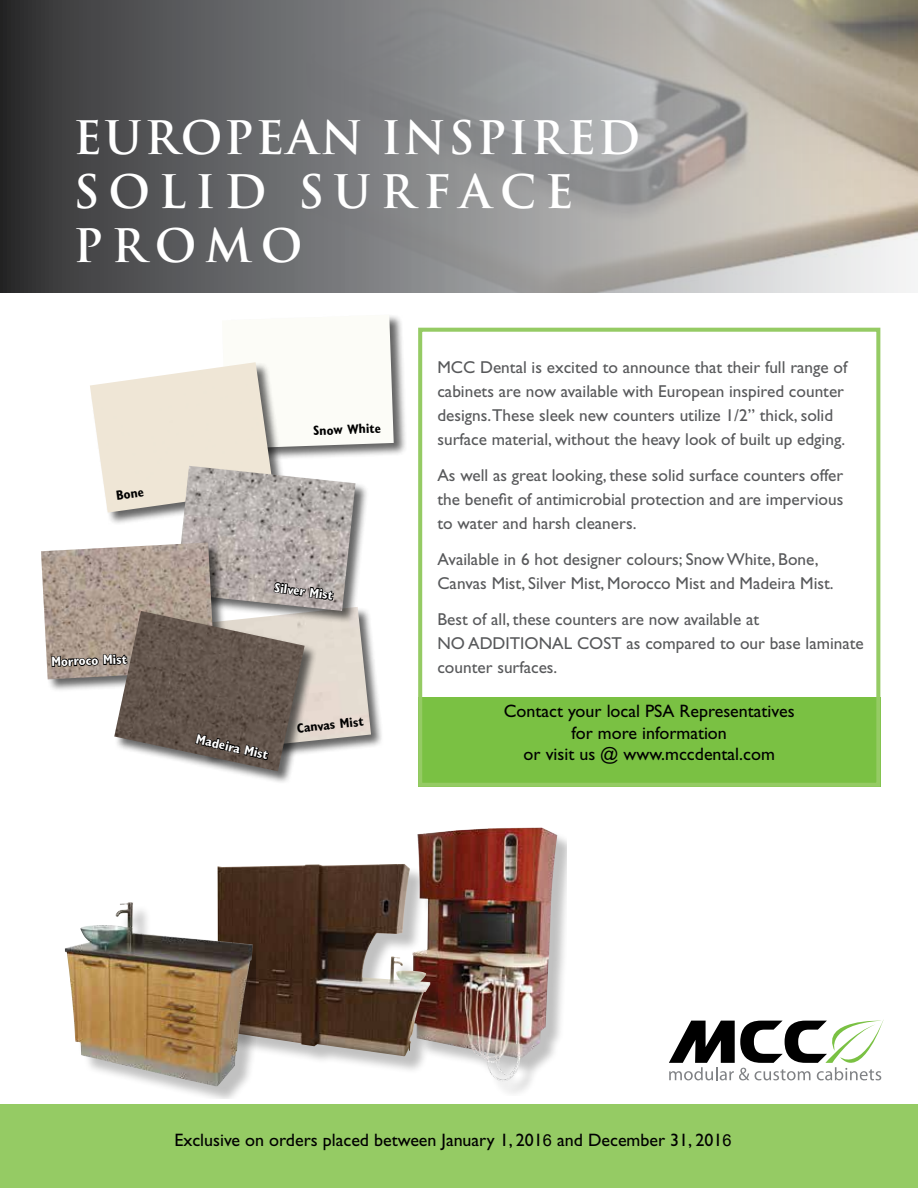
<style>
.page{position:relative;width:918px;height:1188px;background:#fff}
.page>*{position:absolute;margin:0;border:0;box-sizing:border-box;transform-origin:0 0}
.t1{font:700 45px/54px "Trajan";letter-spacing:.115em;color:#fff}
.t2{font:18px/21.6px "Gill Sans";color:#000;text-align:center}
.t3{font:17.25px/24px "Gill Sans";color:#58595b}
.t4{font:700 condensed 13.5px "Gill Sans";color:#fff}
.t5{font:700 condensed 13.5px "Gill Sans";color:#000}
.s1{font-family:"Arial";font-size:16.5px}
</style>
<div class="page">
<svg style="left:0;top:0;width:241px;height:292px;background:#4a4a4c"></svg>
<img style="left:241px;top:0;width:677px;height:292px">
<div style="left:418px;top:697px;width:462px;height:90px;background:#7ac143"></div>
<div style="left:418px;top:328px;width:462px;height:459px;border:4px solid #95cb64"></div>
<svg style="left:669px;top:1020px;width:215px;height:61px"></svg>
<div style="left:0;top:1105px;width:918px;height:83px;background:#95cb64"></div>
<div style="left:415px;top:830px;width:152px;height:265px;background:#000;opacity:.25"></div>
<img style="left:415px;top:827px;width:142px;height:256px">
<div style="left:220px;top:866px;width:217px;height:209px;background:#000;opacity:.25"></div>
<img style="left:217px;top:864px;width:213px;height:192px">
<div style="left:68px;top:905px;width:188px;height:194px;background:#000;opacity:.25"></div>
<img style="left:65px;top:902px;width:188px;height:185px">
<div style="left:191px;top:606px;width:193px;height:159px;background:#000;opacity:.6"></div>
<img style="left:318px;top:607px;width:53px;height:145px">
<div style="left:222px;top:314px;width:185px;height:148px;background:#000;opacity:.6"></div>
<img style="left:222px;top:315px;width:172px;height:134px">
<div style="left:90px;top:362px;width:196px;height:164px;background:#000;opacity:.6"></div>
<img style="left:90px;top:362px;width:183px;height:151px">
<div style="left:175px;top:465px;width:193px;height:159px;background:#000;opacity:.6"></div>
<img style="left:176px;top:466px;width:180px;height:145px">
<div style="left:40px;top:542px;width:188px;height:151px;background:#000;opacity:.6"></div>
<img style="left:41px;top:542px;width:174px;height:137px">
<div style="left:114px;top:611px;width:204px;height:173px;background:#000;opacity:.6"></div>
<img style="left:114px;top:611px;width:191px;height:160px">
<svg style="left:272px;top:563px;width:63px;height:41px;background:#948d8b"></svg>
<svg style="left:51px;top:572px;width:78px;height:176px"></svg>
<svg style="left:194px;top:725px;width:76px;height:37px;background:#51463f"></svg>
<h1 class="t1" style="left:73px;top:111px;width:568px">EUROPEAN INSPIRED<br>SOLID SURFACE<br>PROMO</h1>
<p class="t5" style="left:115px;top:488px;width:30px;rotate:-8deg">Bone</p>
<p class="t4" style="left:51px;top:654px;width:77px;rotate:-2deg">Morroco Mist</p>
<p class="t5" style="left:313px;top:422px;width:69px;rotate:-2deg">Snow White</p>
<p class="t4" style="left:276px;top:579px;width:61px;rotate:8deg">Silver Mist</p>
<p class="t4" style="left:198px;top:731px;width:75px;rotate:13deg">Madeira Mist</p>
<p class="t5" style="left:296px;top:720px;width:68px;rotate:-6deg">Canvas Mist</p>
<p class="t3" style="left:437px;top:355px;width:411px">MCC Dental is excited to announce that their full range of cabinets are now available with European inspired counter designs.These sleek new counters utilize 1/2” thick, solid surface material, without the heavy look of built up edging.</p>
<p class="t3" style="left:437px;top:463px;width:407px;text-align:justify">As well as great looking, these solid surface counters offer the benefit of antimicrobial protection and are impervious to water and harsh cleaners.</p>
<p class="t3" style="left:437px;top:547px;width:398px">Available in 6 hot designer colours; Snow White, Bone,<br>Canvas Mist, Silver Mist, Morocco Mist and Madeira Mist.</p>
<p class="t3" style="left:437px;top:607px;width:428px">Best of all, these counters are now available at<br>NO ADDITIONAL COST as compared to our base laminate counter surfaces.</p>
<p class="t2" style="left:504px;top:700px;width:292px">Contact your local PSA Representatives for more information<br>or visit us @ www.mccdental.com</p>
<p class="t2" style="left:174px;top:1129px;width:559px">Exclusive on orders placed between January 1, 201<span class="s1">6</span> and December 31, 201<span class="s1">6</span></p>
</div>
